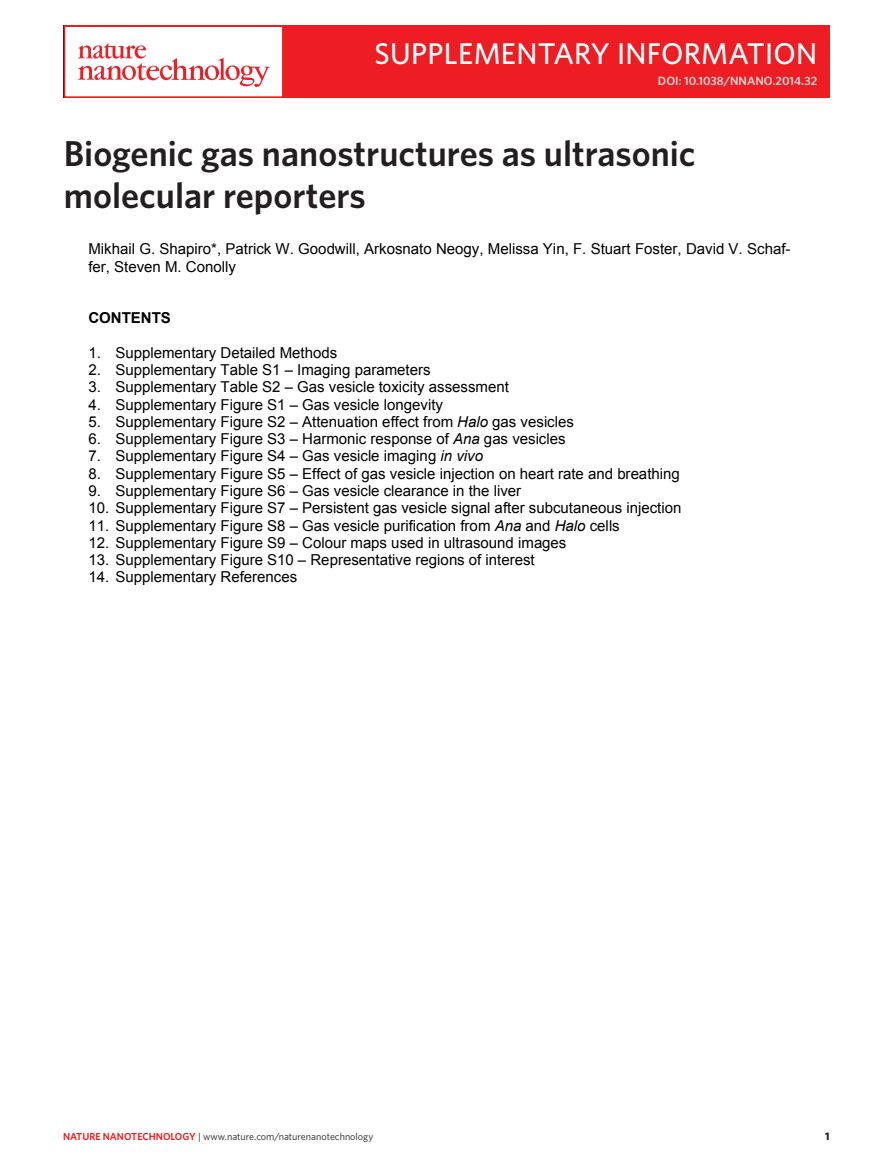
<style>
.page{position:relative;width:893px;height:1174px;background:#fff}
.page>*{position:absolute;margin:0;border:0;box-sizing:border-box;transform-origin:0 0}
.Title{font:600 36px/42px "Whitney";color:#231f20}
.t1{font:500 30px "Whitney";letter-spacing:.01em;color:#fff}
.t2{font:15px/17.2px "Arial";color:#000}
.t3{font:700 15px "Arial";color:#000}
.t4{font:600 12px "Whitney";color:#d1d2d4}
.t5{font:700 10.8px "Whitney";color:#231f20}
.t6{font:10.2px "Whitney";color:#231f20}
.s1{font-style:italic}
.s2{font-weight:600;color:#ee1d23}
</style>
<div class="page">
<div style="left:64px;top:26px;width:765px;height:72px;background:#ee1d23"></div>
<div style="left:64px;top:26px;width:220px;height:72px;background:#fff;border:2px solid #ee1d23"></div>
<svg style="left:78px;top:43px;width:191px;height:44px"></svg>
<p class="t1" style="left:375px;top:34px;width:444px">SUPPLEMENTARY INFORMATION</p>
<p class="t4" style="left:658px;top:73px;width:161px">DOI: 10.1038/NNANO.2014.32</p>
<p class="Title" style="left:64px;top:132px;width:633px">Biogenic gas nanostructures as ultrasonic molecular reporters</p>
<p class="t2" style="left:88px;top:241px;width:704px">Mikhail G. Shapiro*, Patrick W. Goodwill, Arkosnato Neogy, Melissa Yin, F. Stuart Foster, David V. Schaf&shy;fer, Steven M. Conolly</p>
<p class="t3" style="left:88px;top:308px;width:84px">CONTENTS</p>
<p class="t2" style="left:88px;top:344px;width:250px">1. Supplementary Detailed Methods</p>
<p class="t2" style="left:88px;top:361px;width:344px">2. Supplementary Table S1 – Imaging parameters</p>
<p class="t2" style="left:88px;top:379px;width:422px">3. Supplementary Table S2 – Gas vesicle toxicity assessment</p>
<p class="t2" style="left:88px;top:396px;width:356px">4. Supplementary Figure S1 – Gas vesicle longevity</p>
<p class="t2" style="left:88px;top:413px;width:487px">5. Supplementary Figure S2 – Attenuation effect from <span class="s1">Halo</span> gas vesicles</p>
<p class="t2" style="left:88px;top:430px;width:479px">6. Supplementary Figure S3 – Harmonic response of <span class="s1">Ana</span> gas vesicles</p>
<p class="t2" style="left:88px;top:448px;width:396px">7. Supplementary Figure S4 – Gas vesicle imaging <span class="s1">in vivo</span></p>
<p class="t2" style="left:88px;top:465px;width:593px">8. Supplementary Figure S5 – Effect of gas vesicle injection on heart rate and breathing</p>
<p class="t2" style="left:88px;top:482px;width:434px">9. Supplementary Figure S6 – Gas vesicle clearance in the liver</p>
<p class="t2" style="left:88px;top:499px;width:594px">10. Supplementary Figure S7 – Persistent gas vesicle signal after subcutaneous injection</p>
<p class="t2" style="left:88px;top:517px;width:533px">11. Supplementary Figure S8 – Gas vesicle purification from <span class="s1">Ana</span> and <span class="s1">Halo</span> cells</p>
<p class="t2" style="left:88px;top:534px;width:480px">12. Supplementary Figure S9 – Colour maps used in ultrasound images</p>
<p class="t2" style="left:88px;top:551px;width:448px">13. Supplementary Figure S10 – Representative regions of interest</p>
<p class="t2" style="left:88px;top:568px;width:210px">14. Supplementary References</p>
<p class="t6" style="left:63px;top:1129px;width:312px"><span class="s2">NATURE NANOTECHNOLOGY</span> | www.nature.com/naturenanotechnology</p>
<p class="t5" style="left:825px;top:1129px;width:6px">1</p>
</div>
